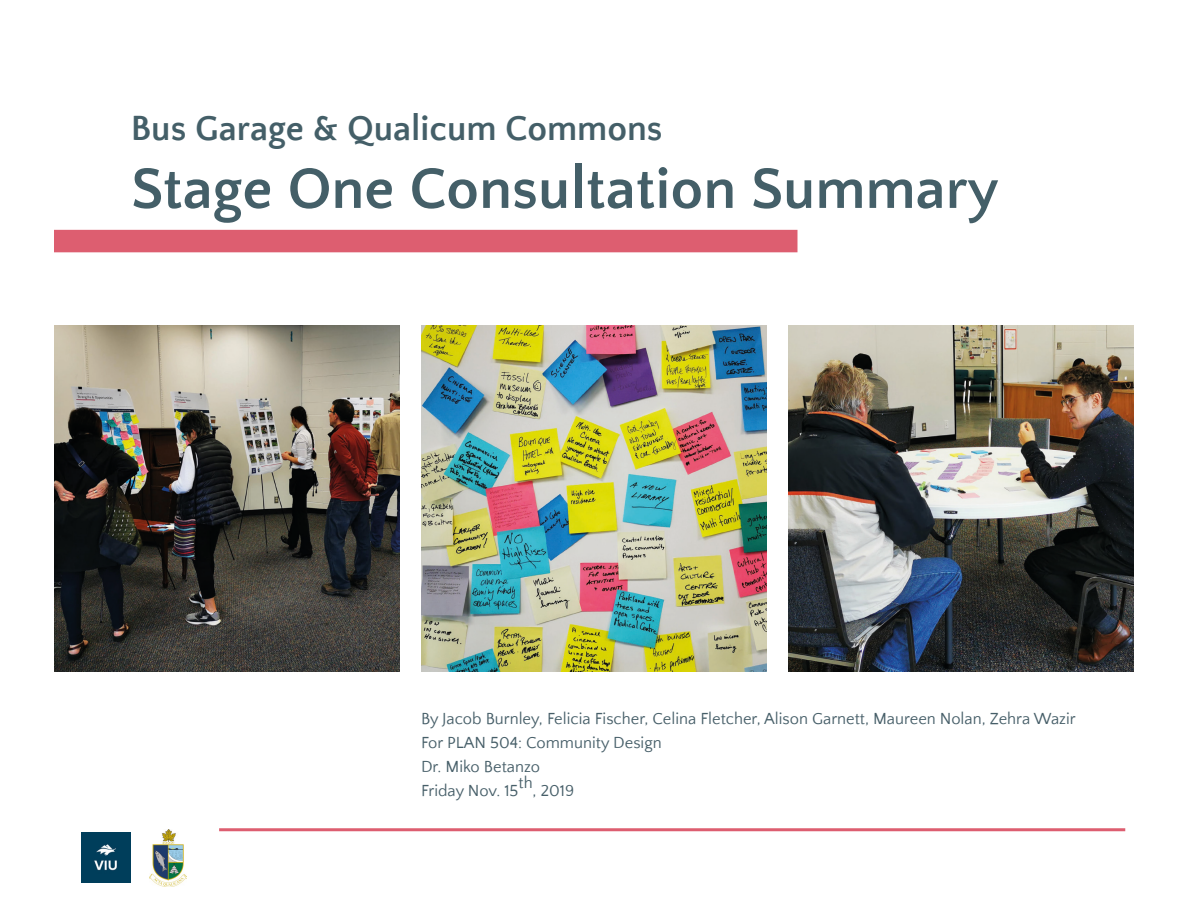
<style>
.page{position:relative;width:1188px;height:918px;background:#fff}
.page>*{position:absolute;margin:0;border:0;box-sizing:border-box;transform-origin:0 0}
.t1{font:700 60px "Quattrocento Sans";color:#445f68}
.t2{font:700 36px "Quattrocento Sans";color:#445f68}
.t3{font:16.5px "Quattrocento Sans";color:#475f69}
</style>
<div class="page">
<div style="left:54px;top:230px;width:743px;height:22px;background:#dd5e70"></div>
<img style="left:54px;top:325px;width:346px;height:347px">
<img style="left:421px;top:325px;width:346px;height:347px">
<img style="left:788px;top:325px;width:346px;height:347px">
<hr style="left:219px;top:828px;width:906px;height:3px;background:#dd5e70">
<img style="left:81px;top:833px;width:50px;height:50px">
<img style="left:150px;top:830px;width:37px;height:56px">
<p class="t2" style="left:131px;top:110px;width:533px">Bus Garage &amp; Qualicum Commons</p>
<p class="t1" style="left:131px;top:157px;width:870px">Stage One Consultation Summary</p>
<p class="t3" style="left:421px;top:710px;width:656px">By Jacob Burnley, Felicia Fischer, Celina Fletcher, Alison Garnett, Maureen Nolan, Zehra Wazir</p>
<p class="t3" style="left:421px;top:734px;width:242px">For PLAN 504: Community Design</p>
<p class="t3" style="left:421px;top:758px;width:121px">Dr. Miko Betanzo</p>
<p class="t3" style="left:421px;top:782px;width:99px">Friday Nov. 15</p>
<p class="t3" style="left:519px;top:774px;width:16px">th</p>
<p class="t3" style="left:533px;top:782px;width:43px">, 2019</p>
</div>
